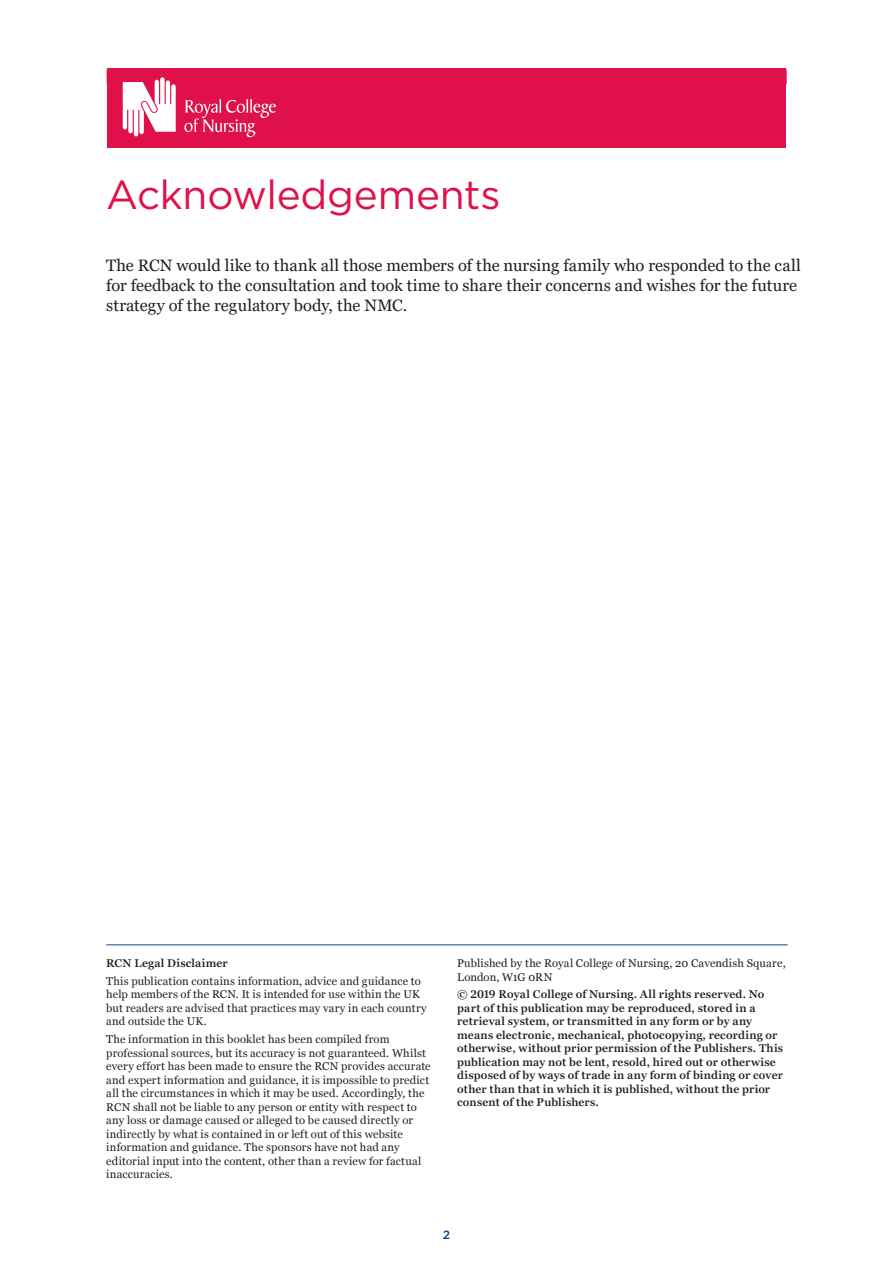
<style>
.page{position:relative;width:893px;height:1263px;background:#fff}
.page>*{position:absolute;margin:0;border:0;box-sizing:border-box;transform-origin:0 0}
.t1{font:40.5px "Gotham";letter-spacing:-.005em;color:#e0104b}
.t2{font:16.5px/19.8px "Georgia Pro";color:#231f20}
.t3{font:500 12px "Gotham";color:#014890}
.t4{font:11.25px/13.5px "Georgia";letter-spacing:.015em;color:#231f20}
.t5{font:600 11.25px/13.5px "Georgia Pro";letter-spacing:.015em;color:#231f20}
</style>
<div class="page">
<div style="left:107px;top:69px;width:679px;height:79px;background:#e0104b"></div>
<svg style="left:184px;top:99px;width:92px;height:38px"></svg>
<svg style="left:123px;top:77px;width:53px;height:59px"></svg>
<hr style="left:106px;top:944px;width:682px;height:1px;background:#014890">
<h1 class="t1" style="left:106px;top:169px;width:396px">Acknowledgements</h1>
<h2 class="t2" style="left:106px;top:256px;width:696px">The RCN would like to thank all those members of the nursing family who responded to the call for feedback to the consultation and took time to share their concerns and wishes for the future strategy of the regulatory body, the NMC.</h2>
<p class="t5" style="left:106px;top:957px;width:123px">RCN Legal Disclaimer</p>
<p class="t4" style="left:106px;top:974px;width:322px">This publication contains information, advice and guidance to help members of the RCN. It is intended for use within the UK but readers are advised that practices may vary in each country and outside the UK.</p>
<p class="t4" style="left:106px;top:1033px;width:326px">The information in this booklet has been compiled from professional sources, but its accuracy is not guaranteed. Whilst every effort has been made to ensure the RCN provides accurate and expert information and guidance, it is impossible to predict all the circumstances in which it may be used. Accordingly, the RCN shall not be liable to any person or entity with respect to any loss or damage caused or alleged to be caused directly or indirectly by what is contained in or left out of this website information and guidance. The sponsors have not had any editorial input into the content, other than a review for factual inaccuracies.</p>
<p class="t4" style="left:457px;top:957px;width:330px">Published by the Royal College of Nursing, 20 Cavendish Square,<br>London, W1G 0RN</p>
<p class="t5" style="left:457px;top:988px;width:328px">© 2019 Royal College of Nursing. All rights reserved. No part of this publication may be reproduced, stored in a retrieval system, or transmitted in any form or by any means electronic, mechanical, photocopying, recording or otherwise, without prior permission of the Publishers. This publication may not be lent, resold, hired out or otherwise disposed of by ways of trade in any form of binding or cover other than that in which it is published, without the prior consent of the Publishers.</p>
<p class="t3" style="left:443px;top:1227px;width:9px">2</p>
</div>
